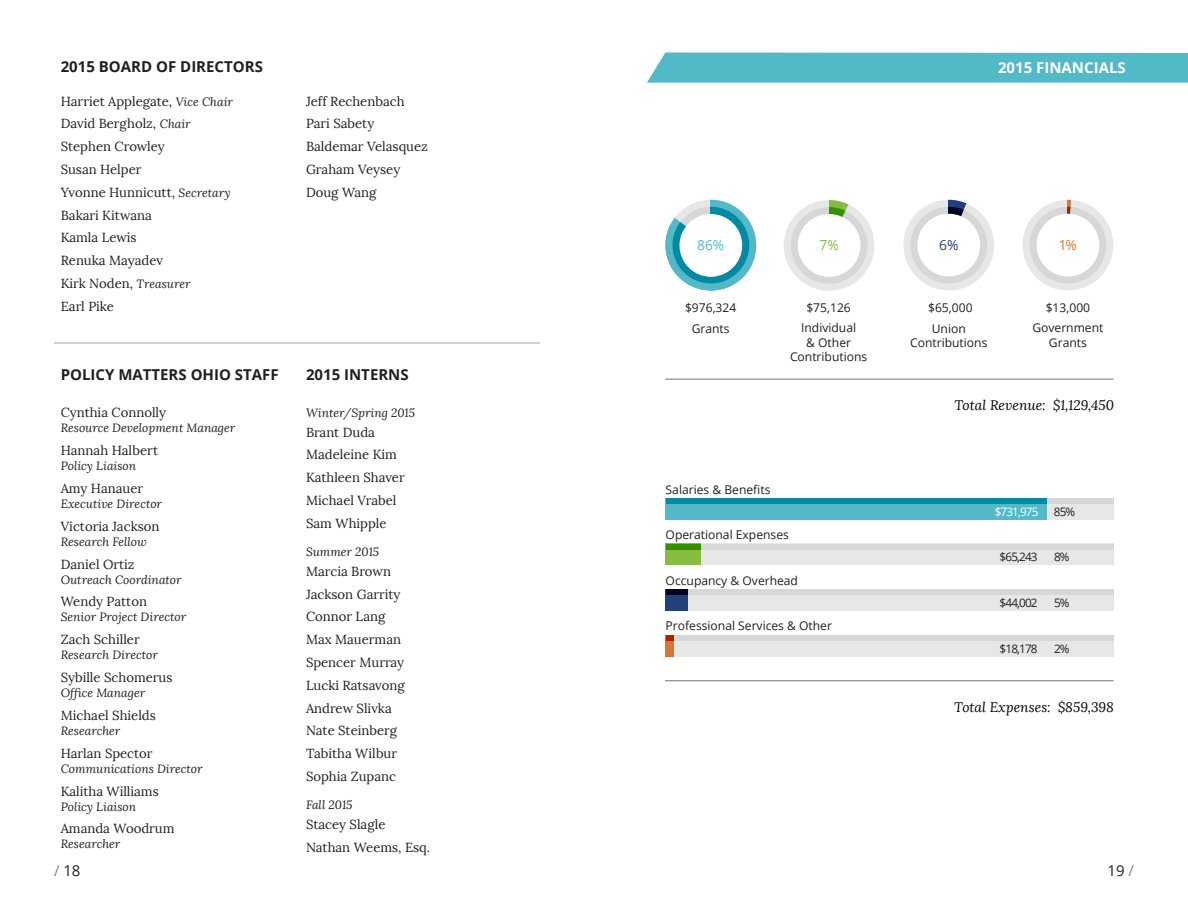
<style>
.page{position:relative;width:1188px;height:918px;background:#fff}
.page>*{position:absolute;margin:0;border:0;box-sizing:border-box;transform-origin:0 0}
.Page_Title_Black{font:700 15px "Open Sans";color:#231f20}
.Page_Title_white{font:700 15px "Open Sans";color:#fff}
.t1{font:15px "Open Sans";color:#231f20}
.t2{font:italic 13.8px "Lora";color:#050504}
.t3{font:13.8px "Open Sans";color:#53b9c8}
.t4{font:13.8px "Open Sans";color:#87bc43}
.t5{font:13.8px "Open Sans";color:#22407c}
.t6{font:13.8px "Open Sans";color:#d57732}
.List_-_ohne_title{font:13.2px "Lora";color:#231f20}
.List{font:13.2px "Lora";color:#231f20}
.t7{font:12.15px/14.5px "Open Sans";color:#211e1e;text-align:center}
.List_-_title_descrip{font:italic 12px "Lora";color:#231f20}
.List_-_subheader{font:italic 12px "Lora";color:#231f20}
.t8{font:11.7px "Open Sans";letter-spacing:-.075em;color:#211e1e}
.t9{font:11.7px "Open Sans";letter-spacing:-.075em;color:#fff}
.s1{font-style:italic;font-size:12px}
.s2{color:#808285}
</style>
<div class="page">
<div style="left:647px;top:53px;width:541px;height:30px;background:#52b9c7"></div>
<hr style="left:54px;top:342px;width:486px;height:2px;background:#c7c4c3">
<div style="left:903px;top:200px;width:91px;height:90px;background:#e6e7e6;border-radius:50%"></div>
<svg style="left:949px;top:200px;width:17px;height:10px"></svg>
<svg style="left:910px;top:207px;width:77px;height:76px"></svg>
<div style="left:917px;top:214px;width:63px;height:63px;background:#fff;border-radius:50%"></div>
<svg style="left:665px;top:200px;width:92px;height:91px"></svg>
<svg style="left:673px;top:207px;width:76px;height:76px"></svg>
<div style="left:679px;top:214px;width:63px;height:63px;background:#fff;border-radius:50%"></div>
<div style="left:784px;top:200px;width:90px;height:91px;background:#e6e7e6;border-radius:50%"></div>
<svg style="left:829px;top:200px;width:19px;height:11px"></svg>
<svg style="left:791px;top:207px;width:76px;height:77px;fill:#d6d7d6"></svg>
<div style="left:798px;top:214px;width:62px;height:63px;background:#fff;border-radius:50%"></div>
<div style="left:1023px;top:200px;width:90px;height:90px;background:#e6e7e6;border-radius:50%"></div>
<svg style="left:1068px;top:200px;width:13px;height:8px"></svg>
<div style="left:1030px;top:207px;width:76px;height:76px;background:#d6d7d6;border-radius:50%"></div>
<div style="left:1037px;top:214px;width:62px;height:63px;background:#fff;border-radius:50%"></div>
<div style="left:666px;top:498px;width:448px;height:22px;background:#e6e7e6"></div>
<div style="left:665px;top:498px;width:381px;height:22px;background:#53b9c8"></div>
<svg style="left:666px;top:499px;width:448px;height:5px;background:#2095aa"></svg>
<div style="left:666px;top:544px;width:448px;height:21px;background:#e6e7e6"></div>
<div style="left:665px;top:543px;width:36px;height:22px;background:#87bc43"></div>
<svg style="left:666px;top:544px;width:448px;height:5px;fill:#d6d7d6"></svg>
<div style="left:666px;top:589px;width:448px;height:22px;background:#e6e7e6"></div>
<div style="left:665px;top:589px;width:23px;height:22px;background:#22407c"></div>
<div style="left:666px;top:590px;width:448px;height:5px;background:#d6d7d6"></div>
<div style="left:666px;top:635px;width:448px;height:22px;background:#e6e7e6"></div>
<div style="left:665px;top:635px;width:9px;height:21px;background:#d57732"></div>
<div style="left:666px;top:635px;width:448px;height:6px;background:#d6d7d6"></div>
<hr style="left:665px;top:379px;width:448px;height:1px;background:#989898">
<hr style="left:665px;top:680px;width:448px;height:1px;background:#989898">
<p class="Page_Title_Black" style="left:61px;top:56px;width:204px">2015 BOARD OF DIRECTORS</p>
<p class="List_-_ohne_title" style="left:61px;top:93px;width:174px">Harriet Applegate, <span class="s1">Vice Chair</span></p>
<p class="List_-_ohne_title" style="left:61px;top:116px;width:132px">David Bergholz, <span class="s1">Chair</span></p>
<p class="List_-_ohne_title" style="left:61px;top:138px;width:106px">Stephen Crowley</p>
<p class="List_-_ohne_title" style="left:61px;top:161px;width:82px">Susan Helper</p>
<p class="List_-_ohne_title" style="left:61px;top:184px;width:171px">Yvonne Hunnicutt, <span class="s1">Secretary</span></p>
<p class="List_-_ohne_title" style="left:61px;top:207px;width:93px">Bakari Kitwana</p>
<p class="List_-_ohne_title" style="left:61px;top:230px;width:77px">Kamla Lewis</p>
<p class="List_-_ohne_title" style="left:61px;top:252px;width:104px">Renuka Mayadev</p>
<p class="List_-_ohne_title" style="left:61px;top:275px;width:131px">Kirk Noden, <span class="s1">Treasurer</span></p>
<p class="List_-_ohne_title" style="left:61px;top:298px;width:55px">Earl Pike</p>
<p class="Page_Title_Black" style="left:61px;top:364px;width:219px">POLICY MATTERS OHIO STAFF</p>
<p class="List" style="left:61px;top:405px;width:107px">Cynthia Connolly</p>
<p class="List_-_title_descrip" style="left:61px;top:421px;width:176px">Resource Development Manager</p>
<p class="List" style="left:61px;top:442px;width:99px">Hannah Halbert</p>
<p class="List_-_title_descrip" style="left:61px;top:459px;width:77px">Policy Liaison</p>
<p class="List" style="left:61px;top:480px;width:84px">Amy Hanauer</p>
<p class="List_-_title_descrip" style="left:61px;top:496px;width:103px">Executive Director</p>
<p class="List" style="left:61px;top:518px;width:100px">Victoria Jackson</p>
<p class="List_-_title_descrip" style="left:61px;top:534px;width:88px">Research Fellow</p>
<p class="List" style="left:61px;top:556px;width:75px">Daniel Ortiz</p>
<p class="List_-_title_descrip" style="left:61px;top:572px;width:122px">Outreach Coordinator</p>
<p class="List" style="left:61px;top:594px;width:88px">Wendy Patton</p>
<p class="List_-_title_descrip" style="left:61px;top:610px;width:127px">Senior Project Director</p>
<p class="List" style="left:61px;top:632px;width:80px">Zach Schiller</p>
<p class="List_-_title_descrip" style="left:61px;top:648px;width:99px">Research Director</p>
<p class="List" style="left:61px;top:669px;width:113px">Sybille Schomerus</p>
<p class="List_-_title_descrip" style="left:61px;top:686px;width:86px">Office Manager</p>
<p class="List" style="left:61px;top:707px;width:97px">Michael Shields</p>
<p class="List_-_title_descrip" style="left:61px;top:723px;width:61px">Researcher</p>
<p class="List" style="left:61px;top:745px;width:93px">Harlan Spector</p>
<p class="List_-_title_descrip" style="left:61px;top:761px;width:143px">Communications Director</p>
<p class="List" style="left:61px;top:783px;width:100px">Kalitha Williams</p>
<p class="List_-_title_descrip" style="left:61px;top:799px;width:77px">Policy Liaison</p>
<p class="List" style="left:61px;top:821px;width:115px">Amanda Woodrum</p>
<p class="List_-_title_descrip" style="left:61px;top:837px;width:61px">Researcher</p>
<p class="List_-_ohne_title" style="left:306px;top:93px;width:100px">Jeff Rechenbach</p>
<p class="List_-_ohne_title" style="left:306px;top:116px;width:70px">Pari Sabety</p>
<p class="List_-_ohne_title" style="left:306px;top:138px;width:123px">Baldemar Velasquez</p>
<p class="List_-_ohne_title" style="left:306px;top:161px;width:96px">Graham Veysey</p>
<p class="List_-_ohne_title" style="left:306px;top:184px;width:72px">Doug Wang</p>
<p class="Page_Title_Black" style="left:306px;top:364px;width:104px">2015 INTERNS</p>
<p class="List_-_subheader" style="left:306px;top:405px;width:111px">Winter/Spring 2015</p>
<p class="List_-_ohne_title" style="left:306px;top:424px;width:71px">Brant Duda</p>
<p class="List_-_ohne_title" style="left:306px;top:447px;width:92px">Madeleine Kim</p>
<p class="List_-_ohne_title" style="left:306px;top:470px;width:100px">Kathleen Shaver</p>
<p class="List_-_ohne_title" style="left:306px;top:492px;width:92px">Michael Vrabel</p>
<p class="List_-_ohne_title" style="left:306px;top:515px;width:82px">Sam Whipple</p>
<p class="List_-_subheader" style="left:306px;top:544px;width:75px">Summer 2015</p>
<p class="List_-_ohne_title" style="left:306px;top:563px;width:86px">Marcia Brown</p>
<p class="List_-_ohne_title" style="left:306px;top:586px;width:96px">Jackson Garrity</p>
<p class="List_-_ohne_title" style="left:306px;top:609px;width:81px">Connor Lang</p>
<p class="List_-_ohne_title" style="left:306px;top:631px;width:97px">Max Mauerman</p>
<p class="List_-_ohne_title" style="left:306px;top:654px;width:100px">Spencer Murray</p>
<p class="List_-_ohne_title" style="left:306px;top:677px;width:100px">Lucki Ratsavong</p>
<p class="List_-_ohne_title" style="left:306px;top:700px;width:87px">Andrew Slivka</p>
<p class="List_-_ohne_title" style="left:306px;top:723px;width:93px">Nate Steinberg</p>
<p class="List_-_ohne_title" style="left:306px;top:745px;width:93px">Tabitha Wilbur</p>
<p class="List_-_ohne_title" style="left:306px;top:768px;width:92px">Sophia Zupanc</p>
<p class="List_-_subheader" style="left:306px;top:797px;width:48px">Fall 2015</p>
<p class="List_-_ohne_title" style="left:306px;top:816px;width:81px">Stacey Slagle</p>
<p class="List_-_ohne_title" style="left:306px;top:839px;width:126px">Nathan Weems, Esq.</p>
<p class="Page_Title_white" style="left:998px;top:57px;width:129px">2015 FINANCIALS</p>
<p class="t3" style="left:697px;top:235px;width:29px">86%</p>
<p class="t7" style="left:685px;top:297px;width:53px;line-height:20.4px">$976,324<br>Grants</p>
<p class="t4" style="left:820px;top:235px;width:21px">7%</p>
<p class="t5" style="left:939px;top:235px;width:21px">6%</p>
<p class="t6" style="left:1059px;top:235px;width:20px">1%</p>
<p class="t7" style="left:806px;top:300px;width:46px">$75,126</p>
<p class="t7" style="left:790px;top:320px;width:79px">Individual<br>&amp; Other<br>Contributions</p>
<p class="t7" style="left:928px;top:300px;width:46px">$65,000</p>
<p class="t7" style="left:910px;top:321px;width:79px">Union<br>Contributions</p>
<p class="t7" style="left:1046px;top:300px;width:46px">$13,000</p>
<p class="t7" style="left:1032px;top:320px;width:73px">Government<br>Grants</p>
<p class="t2" style="left:955px;top:397px;width:161px">Total Revenue: $1,129,450</p>
<p class="t7" style="left:666px;top:482px;width:106px">Salaries &amp; Benefits</p>
<p class="t7" style="left:666px;top:527px;width:125px">Operational Expenses</p>
<p class="t7" style="left:666px;top:573px;width:134px">Occupancy &amp; Overhead</p>
<p class="t7" style="left:666px;top:618px;width:168px">Professional Services &amp; Other</p>
<p class="t9" style="left:995px;top:504px;width:45px">$731,975</p>
<p class="t8" style="left:1000px;top:549px;width:39px">$65,243</p>
<p class="t8" style="left:1000px;top:595px;width:39px">$44,002</p>
<p class="t8" style="left:1000px;top:640px;width:39px">$18,178</p>
<p class="t8" style="left:1054px;top:504px;width:23px">85%</p>
<p class="t8" style="left:1054px;top:549px;width:17px">8%</p>
<p class="t8" style="left:1054px;top:595px;width:17px">5%</p>
<p class="t8" style="left:1054px;top:640px;width:17px">2%</p>
<p class="t2" style="left:954px;top:698px;width:161px">Total Expenses: $859,398</p>
<p class="t1" style="left:54px;top:860px;width:28px"><span class="s2">/</span> 18</p>
<p class="t1" style="left:1107px;top:860px;width:28px">19 <span class="s2">/</span></p>
</div>
